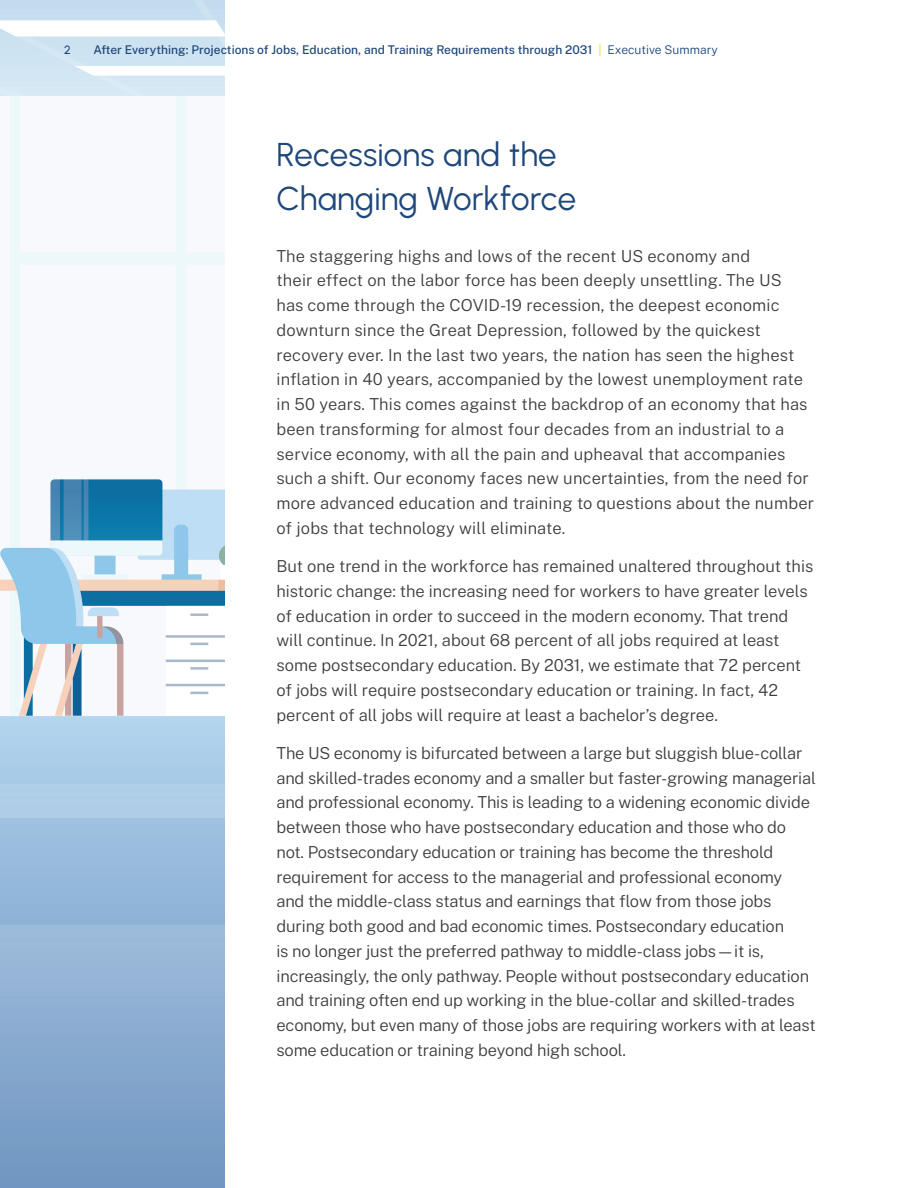
<style>
.page{position:relative;width:918px;height:1188px;background:#fff}
.page>*{position:absolute;margin:0;border:0;box-sizing:border-box;transform-origin:0 0}
.L1_Pathways{font:33px/43.5px "Urbanist";letter-spacing:.005em;color:#1e477b}
.Pathways_Normal{font:300 16.5px/24.8px "Public Sans";letter-spacing:-.005em;color:#3e3d3c}
.t1{font:500 12px "Public Sans";color:#1e477b}
.t2{font:12px "Urbanist";color:#1e477b}
.s1{font-weight:300;color:#eddb1d}
.s2{font-weight:300}
</style>
<div class="page">
<img style="left:0;top:0;width:225px;height:1188px">
<p class="t2" style="left:64px;top:42px;width:8px">2</p>
<p class="t1" style="left:93px;top:41px;width:626px">After Everything: Projections of Jobs, Education, and Training Requirements through 2031 <span class="s1">|</span> <span class="s2">Executive Summary</span></p>
<p class="L1_Pathways" style="left:276px;top:132px;width:301px">Recessions and the<br>Changing Workforce</p>
<p class="Pathways_Normal" style="left:276px;top:243px;width:539px">The staggering highs and lows of the recent US economy and<br>their effect on the labor force has been deeply unsettling. The US<br>has come through the COVID-19 recession, the deepest economic downturn since the Great Depression, followed by the quickest recovery ever. In the last two years, the nation has seen the highest inflation in 40 years, accompanied by the lowest unemployment rate in 50 years. This comes against the backdrop of an economy that has been transforming for almost four decades from an industrial to a service economy, with all the pain and upheaval that accompanies such a shift. Our economy faces new uncertainties, from the need for more advanced education and training to questions about the number of jobs that technology will eliminate.</p>
<p class="Pathways_Normal" style="left:276px;top:553px;width:538px">But one trend in the workforce has remained unaltered throughout this historic change: the increasing need for workers to have greater levels of education in order to succeed in the modern economy. That trend will continue. In 2021, about 68 percent of all jobs required at least some postsecondary education. By 2031, we estimate that 72 percent of jobs will require postsecondary education or training. In fact, 42 percent of all jobs will require at least a bachelor’s degree.</p>
<p class="Pathways_Normal" style="left:276px;top:740px;width:541px">The US economy is bifurcated between a large but sluggish blue-collar and skilled-trades economy and a smaller but faster-growing managerial and professional economy. This is leading to a widening economic divide between those who have postsecondary education and those who do not. Postsecondary education or training has become the threshold requirement for access to the managerial and professional economy<br>and the middle-class status and earnings that flow from those jobs during both good and bad economic times. Postsecondary education<br>is no longer just the preferred pathway to middle-class jobs—it is, increasingly, the only pathway. People without postsecondary education and training often end up working in the blue-collar and skilled-trades economy, but even many of those jobs are requiring workers with at least some education or training beyond high school.</p>
</div>
